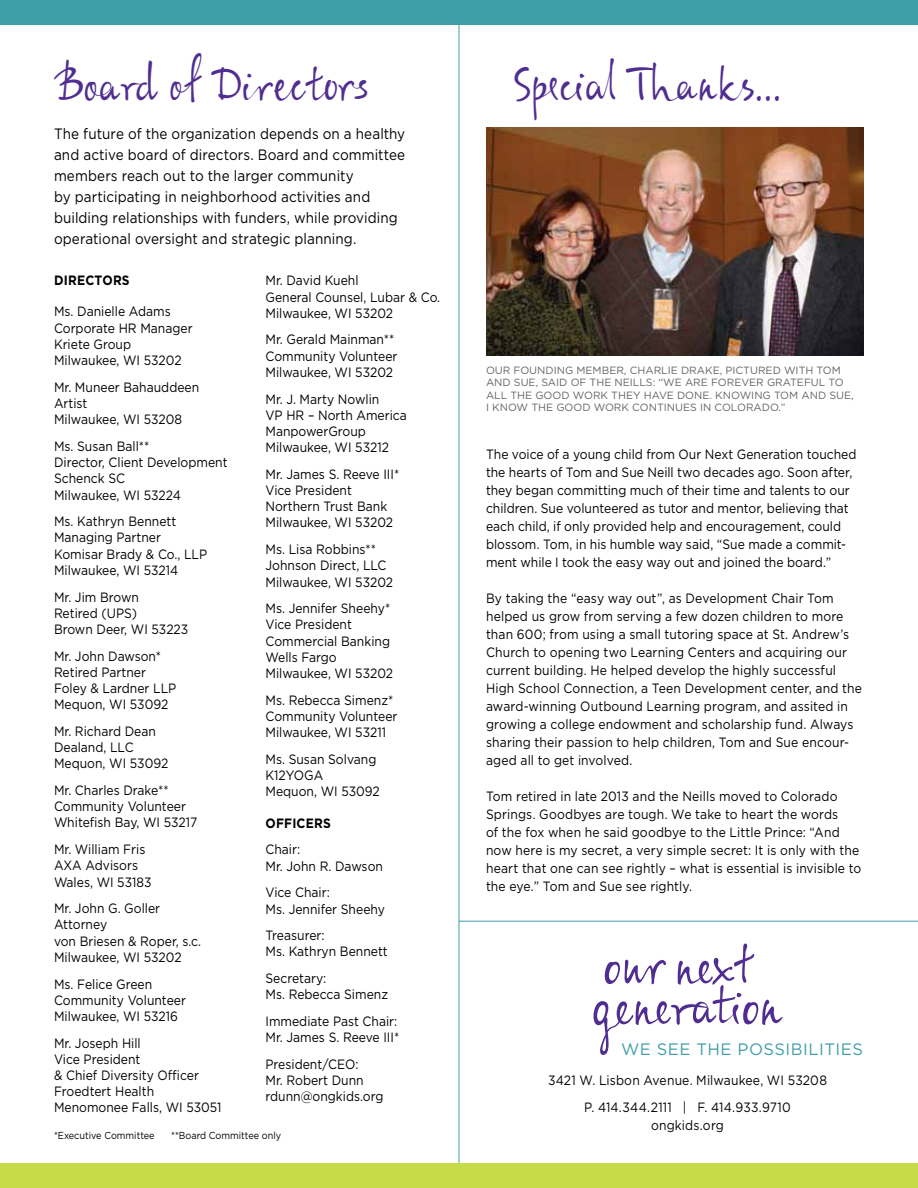
<style>
.page{position:relative;width:918px;height:1188px;background:#fff}
.page>*{position:absolute;margin:0;border:0;box-sizing:border-box;transform-origin:0 0}
.t1{font:46.5px "ALS Syys Script";color:#502e91}
.t2{font:16.5px "Gotham";letter-spacing:.03em;color:#409ea8}
.t3{font:15px/21px "Gotham";letter-spacing:.005em;color:#000;scale:.9 1}
.t4{font:13.5px/16.2px "Gotham";color:#000;scale:.9 1}
.t5{font:700 13.5px "Gotham";letter-spacing:.015em;color:#000;scale:.9 1}
.t6{font:10.5px/12.6px "Gotham";color:#636466}
.t7{font:10.2px "Gotham";color:#000;scale:.9 1}
</style>
<div class="page">
<hr style="left:459px;top:0;width:1px;height:1188px;background:#409ea8">
<svg style="left:594px;top:943px;width:189px;height:112px"></svg>
<hr style="left:459px;top:921px;width:459px;height:1px;background:#409ea8">
<div style="left:0;top:0;width:918px;height:24px;background:#409ea8"></div>
<div style="left:0;top:1164px;width:918px;height:24px;background:#c7db49"></div>
<img style="left:486px;top:127px;width:378px;height:228px">
<h1 class="t1" style="left:54px;top:57px;width:316px">Board of Directors</h1>
<p class="t3" style="left:54px;top:123px;width:392px">The future of the organization depends on a healthy and active board of directors. Board and committee members reach out to the larger community<br>by participating in neighborhood activities and building relationships with funders, while providing operational oversight and strategic planning.</p>
<p class="t5" style="left:54px;top:272px;width:86px">DIRECTORS</p>
<p class="t4" style="left:54px;top:303px;width:156px">Ms. Danielle Adams<br>Corporate HR Manager<br>Kriete Group<br>Milwaukee, WI 53202</p>
<p class="t4" style="left:54px;top:379px;width:163px">Mr. Muneer Bahauddeen<br>Artist<br>Milwaukee, WI 53208</p>
<p class="t4" style="left:54px;top:438px;width:194px">Ms. Susan Ball**<br>Director, Client Development<br>Schenck SC<br>Milwaukee, WI 53224</p>
<p class="t4" style="left:54px;top:513px;width:172px">Ms. Kathryn Bennett<br>Managing Partner<br>Komisar Brady &amp; Co., LLP<br>Milwaukee, WI 53214</p>
<p class="t4" style="left:54px;top:588px;width:151px">Mr. Jim Brown<br>Retired (UPS)<br>Brown Deer, WI 53223</p>
<p class="t4" style="left:54px;top:647px;width:137px">Mr. John Dawson*<br>Retired Partner<br>Foley &amp; Lardner LLP<br>Mequon, WI 53092</p>
<p class="t4" style="left:54px;top:723px;width:129px">Mr. Richard Dean<br>Dealand, LLC<br>Mequon, WI 53092</p>
<p class="t4" style="left:54px;top:782px;width:161px">Mr. Charles Drake**<br>Community Volunteer<br>Whitefish Bay, WI 53217</p>
<p class="t4" style="left:54px;top:841px;width:110px">Mr. William Fris<br>AXA Advisors<br>Wales, WI 53183</p>
<p class="t4" style="left:54px;top:900px;width:165px">Mr. John G. Goller<br>Attorney<br>von Briesen &amp; Roper, s.c.<br>Milwaukee, WI 53202</p>
<p class="t4" style="left:54px;top:975px;width:148px">Ms. Felice Green<br>Community Volunteer<br>Milwaukee, WI 53216</p>
<p class="t4" style="left:54px;top:1034px;width:188px">Mr. Joseph Hill<br>Vice President<br>&amp; Chief Diversity Officer<br>Froedtert Health<br>Menomonee Falls, WI 53051</p>
<p class="t4" style="left:265px;top:272px;width:196px">Mr. David Kuehl<br>General Counsel, Lubar &amp; Co.<br>Milwaukee, WI 53202</p>
<p class="t4" style="left:265px;top:331px;width:148px">Mr. Gerald Mainman**<br>Community Volunteer<br>Milwaukee, WI 53202</p>
<p class="t4" style="left:265px;top:390px;width:159px">Mr. J. Marty Nowlin<br>VP HR – North America<br>ManpowerGroup<br>Milwaukee, WI 53212</p>
<p class="t4" style="left:265px;top:466px;width:150px">Mr. James S. Reeve III*<br>Vice President<br>Northern Trust Bank<br>Milwaukee, WI 53202</p>
<p class="t4" style="left:265px;top:541px;width:143px">Ms. Lisa Robbins**<br>Johnson Direct, LLC<br>Milwaukee, WI 53202</p>
<p class="t4" style="left:265px;top:600px;width:143px">Ms. Jennifer Sheehy*<br>Vice President<br>Commercial Banking<br>Wells Fargo<br>Milwaukee, WI 53202</p>
<p class="t4" style="left:265px;top:692px;width:148px">Ms. Rebecca Simenz*<br>Community Volunteer<br>Milwaukee, WI 53211</p>
<p class="t4" style="left:265px;top:751px;width:129px">Ms. Susan Solvang<br>K12YOGA<br>Mequon, WI 53092</p>
<p class="t5" style="left:265px;top:814px;width:74px">OFFICERS</p>
<p class="t4" style="left:265px;top:841px;width:132px">Chair:<br>Mr. John R. Dawson</p>
<p class="t4" style="left:265px;top:884px;width:134px">Vice Chair:<br>Ms. Jennifer Sheehy</p>
<p class="t4" style="left:265px;top:927px;width:137px">Treasurer:<br>Ms. Kathryn Bennett</p>
<p class="t4" style="left:265px;top:970px;width:138px">Secretary:<br>Ms. Rebecca Simenz</p>
<p class="t4" style="left:265px;top:1013px;width:150px">Immediate Past Chair:<br>Mr. James S. Reeve III*</p>
<p class="t4" style="left:265px;top:1056px;width:133px">President/CEO:<br>Mr. Robert Dunn rdunn@ongkids.org</p>
<p class="t7" style="left:54px;top:1129px;width:113px">*Executive Committee</p>
<p class="t7" style="left:171px;top:1129px;width:124px">**Board Committee only</p>
<h1 class="t1" style="left:513px;top:57px;width:270px">Special Thanks...</h1>
<p class="t6" style="left:486px;top:363px;width:369px">OUR FOUNDING MEMBER, CHARLIE DRAKE, PICTURED WITH TOM AND SUE, SAID OF THE NEILLS: “WE ARE FOREVER GRATEFUL TO ALL THE GOOD WORK THEY HAVE DONE. KNOWING TOM AND SUE, I KNOW THE GOOD WORK CONTINUES IN COLORADO.”</p>
<p class="t4" style="left:486px;top:445px;width:413px;line-height:18px">The voice of a young child from Our Next Generation touched the hearts of Tom and Sue Neill two decades ago. Soon after, they began committing much of their time and talents to our children. Sue volunteered as tutor and mentor, believing that each child, if only provided help and encouragement, could blossom. Tom, in his humble way said, “Sue made a commit&shy;ment while I took the easy way out and joined the board.”</p>
<p class="t4" style="left:486px;top:589px;width:419px;line-height:18px">By taking the “easy way out”, as Development Chair Tom helped us grow from serving a few dozen children to more than 600; from using a small tutoring space at St. Andrew’s Church to opening two Learning Centers and acquiring our current building. He helped develop the highly successful High School Connection, a Teen Development center, and the award-winning Outbound Learning program, and assited in growing a college endowment and scholarship fund. Always sharing their passion to help children, Tom and Sue encour&shy;aged all to get involved.</p>
<p class="t4" style="left:486px;top:787px;width:419px;line-height:18px">Tom retired in late 2013 and the Neills moved to Colorado Springs. Goodbyes are tough. We take to heart the words<br>of the fox when he said goodbye to the Little Prince: “And now here is my secret, a very simple secret: It is only with the heart that one can see rightly – what is essential is invisible to the eye.” Tom and Sue see rightly.</p>
<p class="t2" style="left:621px;top:1039px;width:244px">WE SEE THE POSSIBILITIES</p>
<p class="t4" style="left:548px;top:1066px;width:311px;line-height:27px;text-align:center">3421 W. Lisbon Avenue. Milwaukee, WI 53208<br>P. 414.344.2111 | F. 414.933.9710</p>
<p class="t4" style="left:651px;top:1117px;width:82px">ongkids.org</p>
</div>
